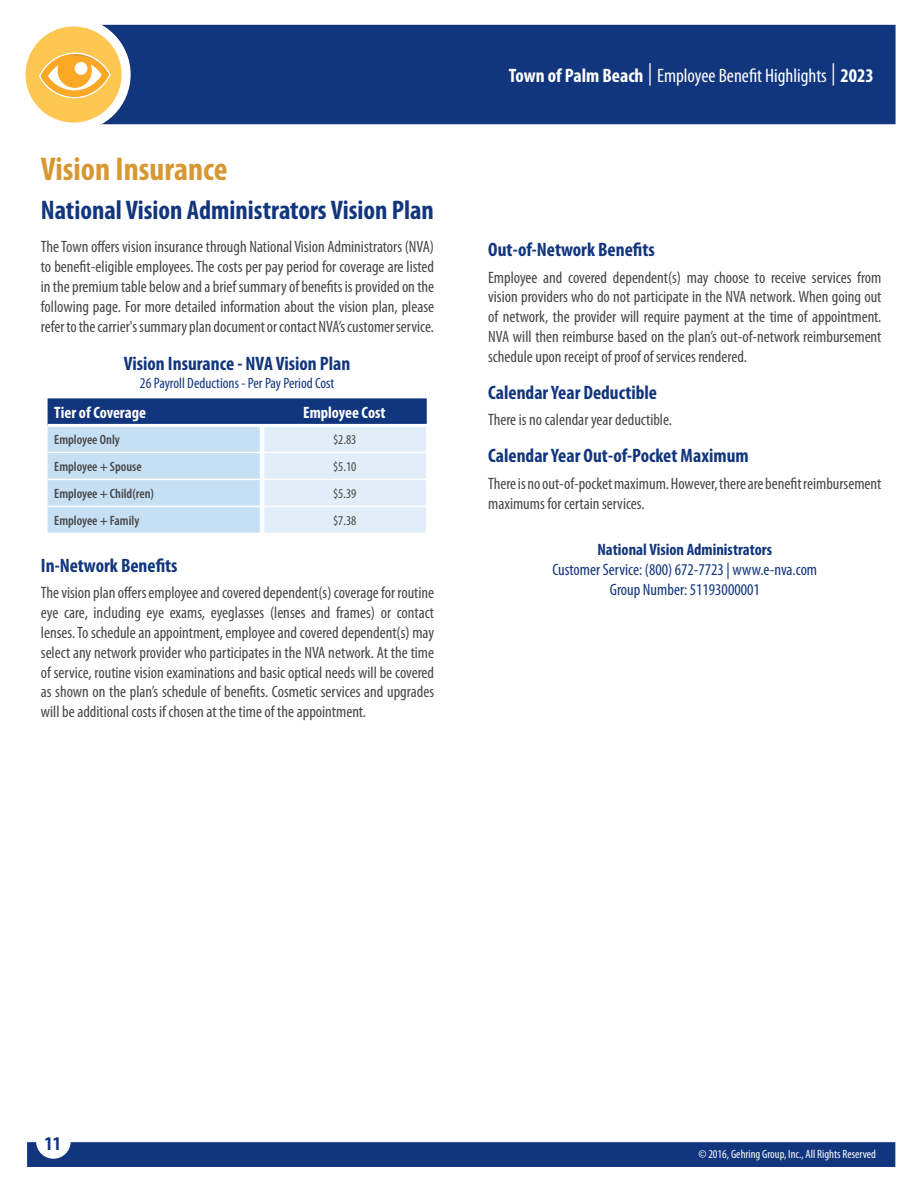
<style>
.page{position:relative;width:918px;height:1188px;background:#fff}
.page>*{position:absolute;margin:0;border:0;box-sizing:border-box;transform-origin:0 0}
.TOC_-_Insurance_Type{font:700 condensed 33px "Myriad Pro";color:#d79833}
.Body_-_Plan_Name{font:700 condensed 27px "Myriad Pro";color:#11367e}
.Body_-_Sub_Header{font:700 condensed 19.5px "Myriad Pro";color:#11367e}
.t1{font:condensed 19.5px "Myriad Pro";color:#fff}
.Rate_Table_-_Header{font:700 condensed 19.5px "Myriad Pro";color:#11367e}
.Body_-_Main{font:condensed 16.5px/19.8px "Myriad Pro";color:#464748;text-align:justify}
.Body_-_Intro{font:condensed 16.5px/19.8px "Myriad Pro";color:#464748;text-align:justify}
.Body_-_Carrier_Info{font:condensed 16.5px/19.8px "Myriad Pro";color:#11367e;text-align:center}
.Table_2_-_Category_H{font:700 condensed 16.5px "Myriad Pro";color:#fff}
.Rate_Table_-_Sub_Hea{font:condensed 15px "Myriad Pro";color:#11367e}
.Table_2_-_Sub_Sub_Ca{font:600 condensed 13.5px "Myriad Pro";color:#464748}
.Table_2_-_Numbers{font:condensed 13.5px "Myriad Pro";color:#464748}
.t2{font:condensed 12px "Myriad Pro";color:#fff}
.s1{font-weight:700}
.s2{font-size:22.35px}
</style>
<div class="page">
<div style="left:27px;top:1142px;width:868px;height:25px;background:#11367e"></div>
<div style="left:104px;top:25px;width:792px;height:99px;background:#11367e"></div>
<svg style="left:21px;top:22px;width:105px;height:105px;background:#fed06e"></svg>
<div style="left:17px;top:17px;width:114px;height:115px;border:9px solid #fff;border-radius:50%"></div>
<div style="left:39px;top:52px;width:72px;height:47px;border:3px solid #fff;border-radius:50%"></div>
<svg style="left:41px;top:54px;width:68px;height:43px"></svg>
<svg style="left:48px;top:398px;width:379px;height:135px;background:#acc2dd"></svg>
<hr style="left:48px;top:424px;width:214px;height:3px;background:#fff">
<hr style="left:262px;top:424px;width:166px;height:3px;background:#fff">
<hr style="left:48px;top:452px;width:212px;height:1px;background:#fff">
<hr style="left:264px;top:452px;width:164px;height:1px;background:#fff">
<hr style="left:48px;top:479px;width:212px;height:1px;background:#fff">
<hr style="left:264px;top:479px;width:164px;height:1px;background:#fff">
<hr style="left:48px;top:506px;width:212px;height:1px;background:#fff">
<hr style="left:264px;top:506px;width:164px;height:1px;background:#fff">
<hr style="left:260px;top:427px;width:4px;height:25px;background:#fff">
<hr style="left:260px;top:452px;width:4px;height:27px;background:#fff">
<hr style="left:260px;top:479px;width:4px;height:27px;background:#fff">
<hr style="left:260px;top:506px;width:4px;height:27px;background:#fff">
<hr style="left:426px;top:427px;width:2px;height:25px;background:#fff">
<hr style="left:426px;top:453px;width:2px;height:26px;background:#fff">
<hr style="left:426px;top:480px;width:2px;height:26px;background:#fff">
<hr style="left:426px;top:507px;width:2px;height:26px;background:#fff">
<p class="TOC_-_Insurance_Type" style="left:41px;top:148px;width:188px">Vision Insurance</p>
<p class="Body_-_Plan_Name" style="left:41px;top:193px;width:395px">National Vision Administrators Vision Plan</p>
<p class="Body_-_Intro" style="left:41px;top:237px;width:395px">The Town offers vision insurance through National Vision Administrators (NVA) to benefit-eligible employees. The costs per pay period for coverage are listed in the premium table below and a brief summary of benefits is provided on the following page. For more detailed information about the vision plan, please refer to the carrier's summary plan document or contact NVA’s customer service.</p>
<p class="Rate_Table_-_Header" style="left:124px;top:351px;width:228px">Vision Insurance - NVA Vision Plan</p>
<p class="Rate_Table_-_Sub_Hea" style="left:140px;top:374px;width:196px">26 Payroll Deductions - Per Pay Period Cost</p>
<p class="Table_2_-_Category_H" style="left:54px;top:402px;width:93px">Tier of Coverage</p>
<p class="Table_2_-_Category_H" style="left:303px;top:402px;width:84px">Employee Cost</p>
<p class="Table_2_-_Sub_Sub_Ca" style="left:54px;top:432px;width:67px">Employee Only</p>
<p class="Table_2_-_Numbers" style="left:333px;top:431px;width:25px">$2.83</p>
<p class="Table_2_-_Sub_Sub_Ca" style="left:54px;top:459px;width:89px">Employee + Spouse</p>
<p class="Table_2_-_Numbers" style="left:333px;top:458px;width:25px">$5.10</p>
<p class="Table_2_-_Sub_Sub_Ca" style="left:54px;top:486px;width:101px">Employee + Child(ren)</p>
<p class="Table_2_-_Numbers" style="left:333px;top:485px;width:25px">$5.39</p>
<p class="Table_2_-_Sub_Sub_Ca" style="left:54px;top:513px;width:87px">Employee + Family</p>
<p class="Table_2_-_Numbers" style="left:333px;top:512px;width:25px">$7.38</p>
<p class="Body_-_Sub_Header" style="left:41px;top:553px;width:138px">In-Network Benefits</p>
<p class="Body_-_Main" style="left:41px;top:583px;width:395px">The vision plan offers employee and covered dependent(s) coverage for routine eye care, including eye exams, eyeglasses (lenses and frames) or contact lenses. To schedule an appointment, employee and covered dependent(s) may select any network provider who participates in the NVA network. At the time of service, routine vision examinations and basic optical needs will be covered as shown on the plan’s schedule of benefits. Cosmetic services and upgrades will be additional costs if chosen at the time of the appointment.</p>
<p class="t1" style="left:509px;top:64px;width:366px"><span class="s1">Town of Palm Beach</span> <span class="s2">|</span> Employee Benefit Highlights <span class="s2">|</span> <span class="s1">2023</span></p>
<p class="Body_-_Sub_Header" style="left:488px;top:237px;width:168px">Out-of-Network Benefits</p>
<p class="Body_-_Main" style="left:488px;top:267px;width:395px">Employee and covered dependent(s) may choose to receive services from vision providers who do not participate in the NVA network. When going out of network, the provider will require payment at the time of appointment.<br>NVA will then reimburse based on the plan’s out-of-network reimbursement schedule upon receipt of proof of services rendered.</p>
<p class="Body_-_Sub_Header" style="left:488px;top:380px;width:171px">Calendar Year Deductible</p>
<p class="Body_-_Main" style="left:488px;top:410px;width:185px">There is no calendar year deductible.</p>
<p class="Body_-_Sub_Header" style="left:488px;top:443px;width:262px">Calendar Year Out-of-Pocket Maximum</p>
<p class="Body_-_Main" style="left:488px;top:473px;width:395px">There is no out-of-pocket maximum. However, there are benefit reimbursement maximums for certain services.</p>
<p class="Body_-_Carrier_Info" style="left:552px;top:540px;width:266px"><span class="s1">National Vision Administrators<br></span>Customer Service: (800) 672-7723 | www.e-nva.com<br>Group Number: 51193000001</p>
<p class="Body_-_Sub_Header" style="left:45px;top:1132px;width:18px">11</p>
<p class="t2" style="left:698px;top:1147px;width:179px">© 2016, Gehring Group, Inc., All Rights Reserved</p>
</div>
